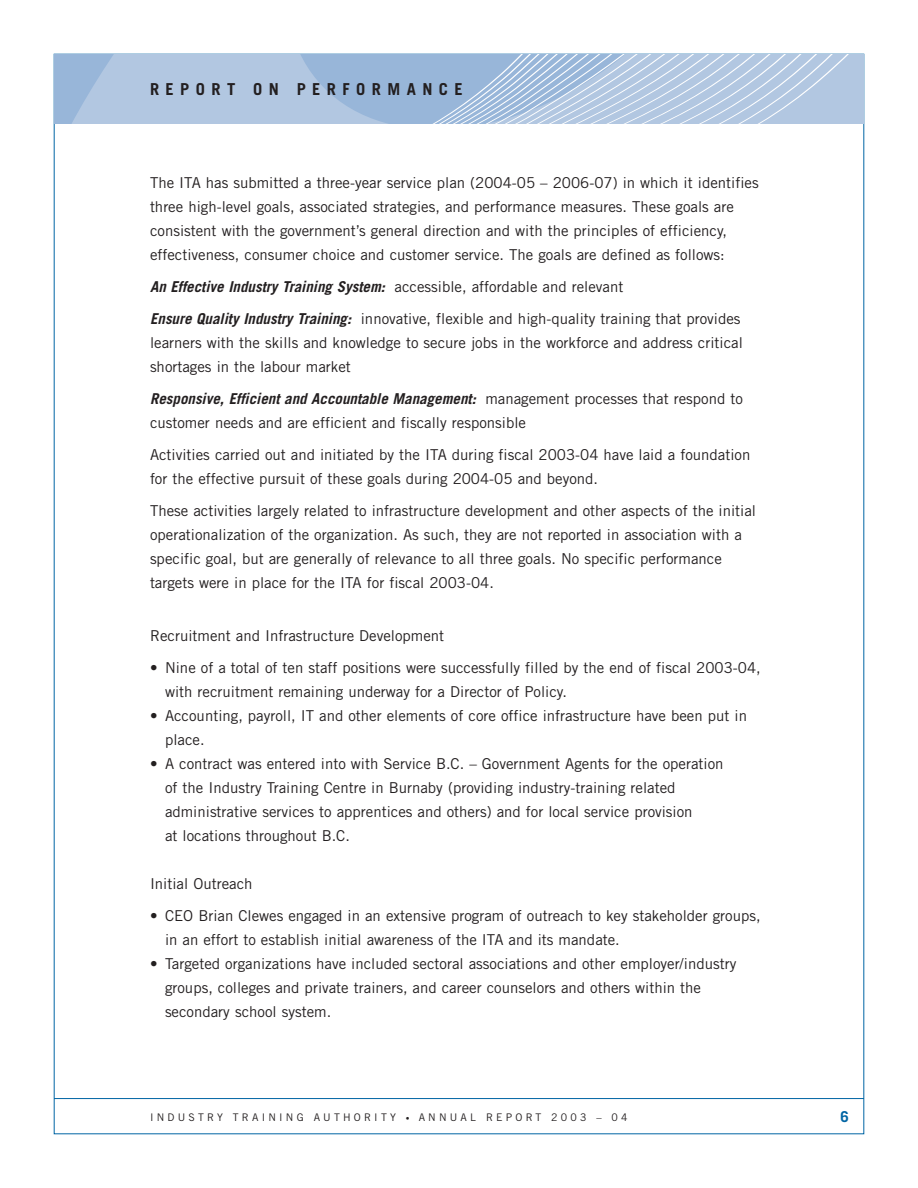
<style>
.page{position:relative;width:918px;height:1188px;background:#fff}
.page>*{position:absolute;margin:0;border:0;box-sizing:border-box;transform-origin:0 0}
.t1{font:700 16.5px "Trade Gothic";letter-spacing:.39em;color:#231f20}
.t2{font:15px/24px "Trade Gothic";color:#231f20}
.t3{font:700 15px "Trade Gothic";color:#0065a4}
.t4{font:10.5px "Trade Gothic";letter-spacing:.305em;color:#231f20}
.s1{font-weight:700;font-style:italic}
.s2{font-size:7.5px}
</style>
<div class="page">
<svg style="left:54px;top:54px;width:254px;height:70px;background:#adc4df"></svg>
<svg style="left:308px;top:54px;width:556px;height:70px;background:#aec5e0"></svg>
<hr style="left:54px;top:1098px;width:810px;height:1px;background:#0065a4">
<p class="t1" style="left:150px;top:83px;width:314px">REPORT ON PERFORMANCE</p>
<p class="t2" style="left:150px;top:172px;width:610px">The ITA has submitted a three-year service plan (2004-05 – 2006-07) in which it identifies three high-level goals, associated strategies, and performance measures. These goals are consistent with the government’s general direction and with the principles of efficiency, effectiveness, consumer choice and customer service. The goals are defined as follows:</p>
<p class="t2" style="left:150px;top:272px;width:592px;line-height:32.1px"><span class="s1">An Effective Industry Training System:</span> accessible, affordable and relevant<br><span class="s1">Ensure Quality Industry Training:</span> innovative, flexible and high-quality training that provides</p>
<p class="t2" style="left:150px;top:332px;width:594px">learners with the skills and knowledge to secure jobs in the workforce and address critical shortages in the labour market</p>
<p class="t2" style="left:150px;top:388px;width:595px"><span class="s1">Responsive, Efficient and Accountable Management:</span> management processes that respond to customer needs and are efficient and fiscally responsible</p>
<p class="t2" style="left:150px;top:444px;width:602px">Activities carried out and initiated by the ITA during fiscal 2003-04 have laid a foundation for the effective pursuit of these goals during 2004-05 and beyond.</p>
<p class="t2" style="left:150px;top:500px;width:608px">These activities largely related to infrastructure development and other aspects of the initial operationalization of the organization. As such, they are not reported in association with a specific goal, but are generally of relevance to all three goals. No specific performance targets were in place for the ITA for fiscal 2003-04.</p>
<p class="t2" style="left:150px;top:625px;width:296px">Recruitment and Infrastructure Development</p>
<p class="t2" style="left:165px;top:657px;width:597px;text-indent:-15px">• Nine of a total of ten staff positions were successfully filled by the end of fiscal 2003-04, with recruitment remaining underway for a Director of Policy.</p>
<p class="t2" style="left:165px;top:705px;width:584px;text-indent:-15px">• Accounting, payroll, IT and other elements of core office infrastructure have been put in place.</p>
<p class="t2" style="left:165px;top:753px;width:560px;text-indent:-15px">• A contract was entered into with Service B.C. – Government Agents for the operation of the Industry Training Centre in Burnaby (providing industry-training related administrative services to apprentices and others) and for local service provision<br>at locations throughout B.C.</p>
<p class="t2" style="left:150px;top:873px;width:104px">Initial Outreach</p>
<p class="t2" style="left:165px;top:905px;width:597px;text-indent:-15px">• CEO Brian Clewes engaged in an extensive program of outreach to key stakeholder groups, in an effort to establish initial awareness of the ITA and its mandate.</p>
<p class="t2" style="left:165px;top:953px;width:573px;text-indent:-15px">• Targeted organizations have included sectoral associations and other employer/industry groups, colleges and private trainers, and career counselors and others within the secondary school system.</p>
<p class="t4" style="left:150px;top:1113px;width:479px">INDUSTRY TRAINING AUTHORITY <span class="s2">•</span> ANNUAL REPORT 2003 – 04</p>
<p class="t3" style="left:841px;top:1111px;width:10px">6</p>
</div>
